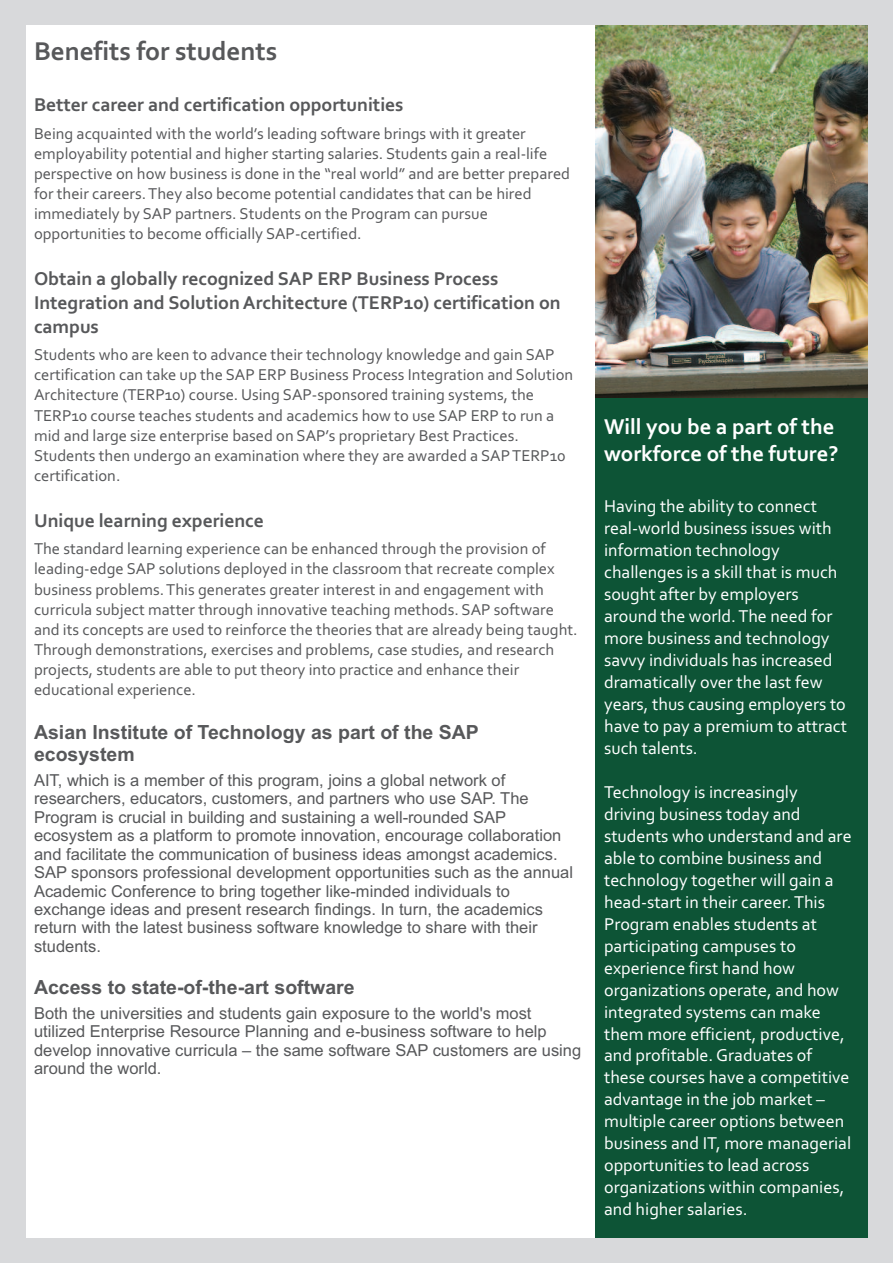
<style>
.page{position:relative;width:893px;height:1263px;background:#d8d9db}
.page>*{position:absolute;margin:0;border:0;box-sizing:border-box;transform-origin:0 0}
.t1{font:700 27px "Corbel";color:#57585a}
.t2{font:700 22.5px/27.5px "Corbel";color:#fff}
.t3{font:700 19.5px/23.9px "Corbel";color:#57585a}
.t4{font:700 19.5px/21.8px "Arial";color:#57585a}
.t5{font:18px/21.9px "Corbel";color:#fff}
.t6{font:16.5px/20.1px "Corbel";color:#57585a}
.t7{font:16.5px/18.5px "Arial";color:#57585a}
</style>
<div class="page">
<div style="left:26px;top:25px;width:841px;height:1212px;background:#fff"></div>
<img style="left:596px;top:26px;width:272px;height:372px">
<div style="left:596px;top:398px;width:272px;height:839px;background:#0d5436"></div>
<h1 class="t1" style="left:34px;top:40px;width:245px">Benefits for students</h1>
<p class="t3" style="left:34px;top:95px;width:371px">Better career and certification opportunities</p>
<p class="t6" style="left:34px;top:125px;width:538px">Being acquainted with the world’s leading software brings with it greater employability potential and higher starting salaries. Students gain a real-life perspective on how business is done in the “real world” and are better prepared for their careers. They also become potential candidates that can be hired immediately by SAP partners. Students on the Program can pursue opportunities to become officially SAP-certified.</p>
<p class="t3" style="left:34px;top:269px;width:528px">Obtain a globally recognized SAP ERP Business Process<br>Integration and Solution Architecture (TERP10) certification on campus</p>
<p class="t6" style="left:34px;top:346px;width:541px">Students who are keen to advance their technology knowledge and gain SAP certification can take up the SAP ERP Business Process Integration and Solution Architecture (TERP10) course. Using SAP-sponsored training systems, the TERP10 course teaches students and academics how to use SAP ERP to run a mid and large size enterprise based on SAP’s proprietary Best Practices.<br>Students then undergo an examination where they are awarded a SAP TERP10 certification.</p>
<p class="t3" style="left:34px;top:510px;width:231px">Unique learning experience</p>
<p class="t6" style="left:34px;top:540px;width:545px">The standard learning experience can be enhanced through the provision of leading-edge SAP solutions deployed in the classroom that recreate complex business problems. This generates greater interest in and engagement with curricula subject matter through innovative teaching methods. SAP software and its concepts are used to reinforce the theories that are already being taught.<br>Through demonstrations, exercises and problems, case studies, and research projects, students are able to put theory into practice and enhance their educational experience.</p>
<p class="t4" style="left:34px;top:723px;width:446px">Asian Institute of Technology as part of the SAP ecosystem</p>
<p class="t7" style="left:34px;top:772px;width:540px">AIT, which is a member of this program, joins a global network of researchers, educators, customers, and partners who use SAP. The Program is crucial in building and sustaining a well-rounded SAP ecosystem as a platform to promote innovation, encourage collaboration and facilitate the communication of business ideas amongst academics.<br>SAP sponsors professional development opportunities such as the annual Academic Conference to bring together like-minded individuals to exchange ideas and present research findings. In turn, the academics return with the latest business software knowledge to share with their students.</p>
<p class="t4" style="left:34px;top:978px;width:322px">Access to state-of-the-art software</p>
<p class="t7" style="left:34px;top:1005px;width:549px">Both the universities and students gain exposure to the world's most utilized Enterprise Resource Planning and e-business software to help develop innovative curricula – the same software SAP customers are using around the world.</p>
<h2 class="t2" style="left:604px;top:415px;width:236px">Will you be a part of the workforce of the future?</h2>
<p class="t5" style="left:604px;top:497px;width:244px">Having the ability to connect real-world business issues with information technology challenges is a skill that is much sought after by employers around the world. The need for more business and technology savvy individuals has increased dramatically over the last few years, thus causing employers to have to pay a premium to attract such talents.</p>
<p class="t5" style="left:604px;top:782px;width:249px">Technology is increasingly driving business today and students who understand and are able to combine business and technology together will gain a head-start in their career. This<br>Program enables students at participating campuses to experience first hand how organizations operate, and how integrated systems can make them more efficient, productive, and profitable. Graduates of these courses have a competitive advantage in the job market – multiple career options between business and IT, more managerial opportunities to lead across organizations within companies, and higher salaries.</p>
</div>
